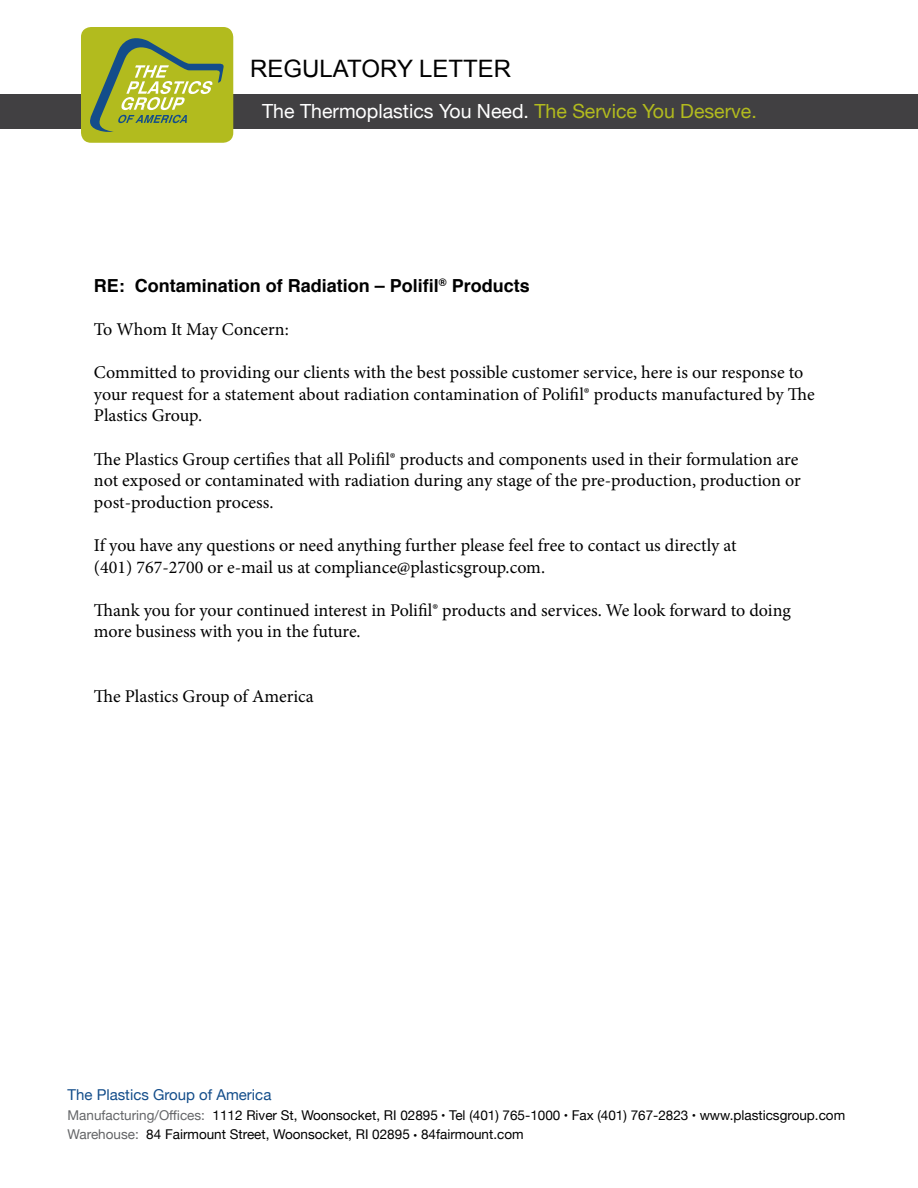
<style>
.page{position:relative;width:918px;height:1188px;background:#fff}
.page>*{position:absolute;margin:0;border:0;box-sizing:border-box;transform-origin:0 0}
.t1{font:24px "Arial";color:#000}
.t2{font:19.5px "Helvetica Neue";color:#fff}
.t3{font:18px/21.6px "Minion Pro";letter-spacing:-.005em;color:#000}
.t4{font:700 18px "Helvetica";color:#000}
.t5{font:15px "Helvetica Neue";color:#134d8a}
.t6{font:13.5px/19.5px "Helvetica Neue";color:#000}
.s1{color:#b2bb1e}
.s2{color:#656669}
.s3{font-size:7.5px}
.s4{color:#636466}
</style>
<div class="page">
<div style="left:0;top:94px;width:918px;height:34px;background:#414042"></div>
<div style="left:81px;top:27px;width:152px;height:116px;background:#b2bb1e;border-radius:10px"></div>
<svg style="left:90px;top:38px;width:134px;height:94px"></svg>
<h1 class="t1" style="left:250px;top:53px;width:262px">REGULATORY LETTER</h1>
<p class="t2" style="left:262px;top:94px;width:496px">The Thermoplastics You Need. <span class="s1">The Service You Deserve.</span></p>
<p class="t4" style="left:94px;top:271px;width:437px">RE: Contamination of Radiation – Polifil<sup>®</sup> Products</p>
<p class="t3" style="left:94px;top:318px;width:196px">To Whom It May Concern:</p>
<p class="t3" style="left:94px;top:362px;width:722px">Committed to providing our clients with the best possible customer service, here is our response to your request for a statement about radiation contamination of Polifil® products manufactured by The<br>Plastics Group.</p>
<p class="t3" style="left:94px;top:448px;width:708px">The Plastics Group certifies that all Polifil® products and components used in their formulation are not exposed or contaminated with radiation during any stage of the pre-production, production or post-production process.</p>
<p class="t3" style="left:94px;top:534px;width:644px">If you have any questions or need anything further please feel free to contact us directly at (401) 767-2700 or e-mail us at compliance@plasticsgroup.com.</p>
<p class="t3" style="left:94px;top:599px;width:698px">Thank you for your continued interest in Polifil® products and services. We look forward to doing more business with you in the future.</p>
<p class="t3" style="left:94px;top:686px;width:221px">The Plastics Group of America</p>
<p class="t5" style="left:68px;top:1082px;width:205px">The Plastics Group of America</p>
<p class="t6" style="left:67px;top:1104px;width:779px"><span class="s2">Manufacturing/Offices:</span> 1112 River St, Woonsocket, RI 02895 <span class="s3">•</span> Tel (401) 765-1000 <span class="s3">•</span> Fax (401) 767-2823 <span class="s3">•</span> www.plasticsgroup.com<br><span class="s4">Warehouse:</span> 84 Fairmount Street, Woonsocket, RI 02895 <span class="s3">•</span> 84fairmount.com</p>
</div>
